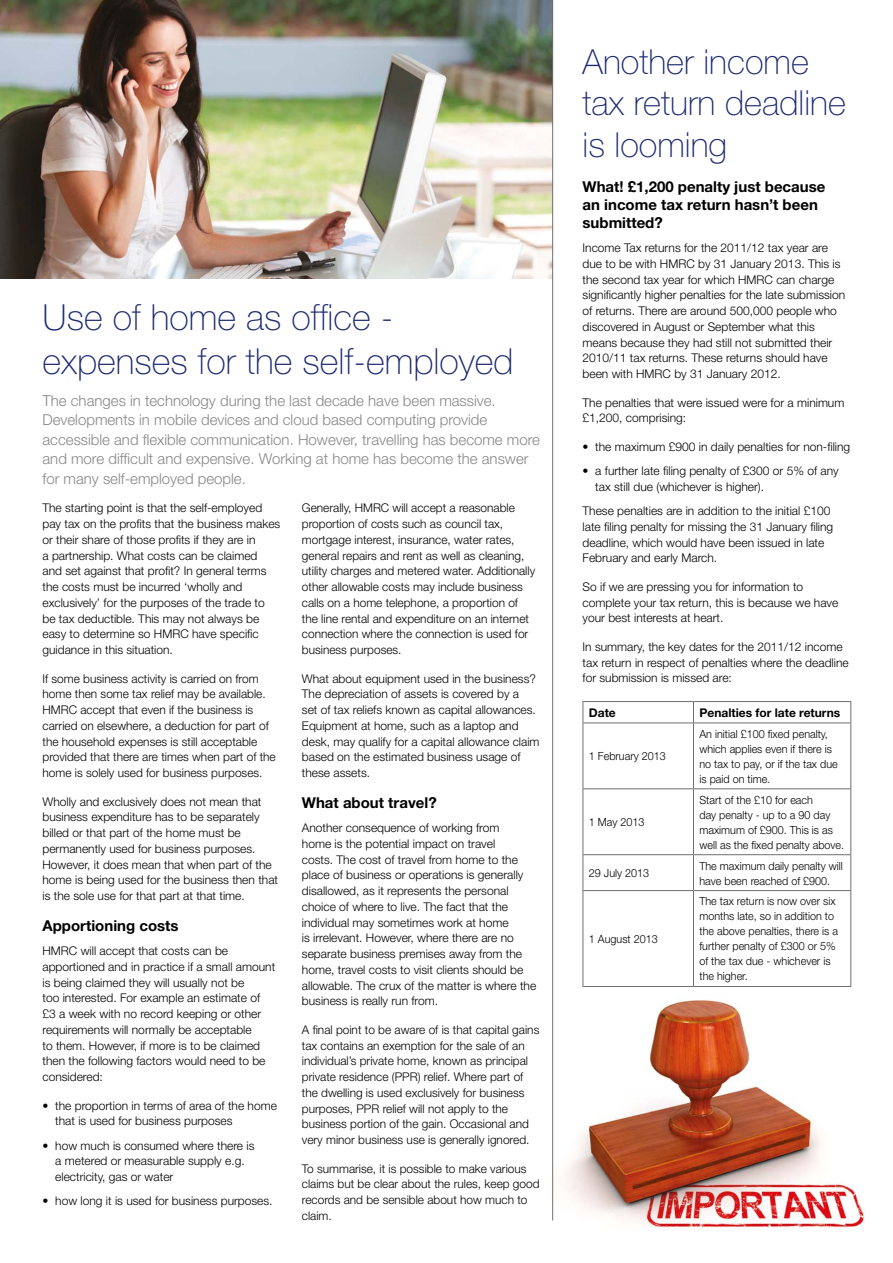
<style>
.page{position:relative;width:893px;height:1263px;background:#fff}
.page>*{position:absolute;margin:0;border:0;box-sizing:border-box;transform-origin:0 0}
.t1{font:100 36px/43.2px "Helvetica Neue";color:#1c2972}
.t2{font:100 34.5px/41.4px "Helvetica Neue";color:#1c2972}
.t3{font:300 15px/19.5px "Helvetica Neue";color:#878787}
.t4{font:700 15px/18px "Helvetica Neue";color:#000}
.t5{font:300 12px/15.8px "Helvetica Neue";color:#000}
.t6{font:700 12px "Helvetica Neue";color:#000}
.t7{font:300 11.25px/15px "Helvetica Neue";color:#000;scale:.96 1}
</style>
<div class="page">
<img style="left:552px;top:986px;width:312px;height:243px">
<img style="left:0;top:0;width:552px;height:279px">
<hr style="left:552px;top:0;width:1px;height:1220px;background:#706f6f">
<svg style="left:584px;top:723px;width:266px;height:169px"></svg>
<hr style="left:583px;top:701px;width:110px;height:1px;background:#706f6f">
<svg style="left:583px;top:702px;width:1px;height:20px"></svg>
<hr style="left:693px;top:701px;width:158px;height:1px;background:#706f6f">
<svg style="left:693px;top:702px;width:1px;height:20px"></svg>
<svg style="left:850px;top:702px;width:1px;height:20px"></svg>
<hr style="left:583px;top:722px;width:110px;height:1px;background:#706f6f">
<hr style="left:583px;top:723px;width:1px;height:65px;background:#706f6f">
<hr style="left:693px;top:722px;width:158px;height:1px;background:#706f6f">
<hr style="left:693px;top:723px;width:1px;height:65px;background:#706f6f">
<hr style="left:850px;top:723px;width:1px;height:65px;background:#706f6f">
<hr style="left:583px;top:788px;width:110px;height:1px;background:#706f6f">
<hr style="left:583px;top:789px;width:1px;height:65px;background:#706f6f">
<hr style="left:693px;top:788px;width:158px;height:1px;background:#706f6f">
<hr style="left:693px;top:789px;width:1px;height:65px;background:#706f6f">
<hr style="left:850px;top:789px;width:1px;height:65px;background:#706f6f">
<hr style="left:583px;top:854px;width:110px;height:1px;background:#706f6f">
<hr style="left:583px;top:855px;width:1px;height:35px;background:#706f6f">
<hr style="left:693px;top:854px;width:158px;height:1px;background:#706f6f">
<hr style="left:693px;top:855px;width:1px;height:35px;background:#706f6f">
<hr style="left:850px;top:855px;width:1px;height:35px;background:#706f6f">
<hr style="left:583px;top:890px;width:110px;height:1px;background:#706f6f">
<hr style="left:583px;top:891px;width:1px;height:95px;background:#706f6f">
<hr style="left:693px;top:890px;width:158px;height:1px;background:#706f6f">
<hr style="left:693px;top:891px;width:1px;height:95px;background:#706f6f">
<hr style="left:850px;top:891px;width:1px;height:95px;background:#706f6f">
<hr style="left:583px;top:986px;width:110px;height:1px;background:#706f6f">
<hr style="left:693px;top:986px;width:158px;height:1px;background:#706f6f">
<h1 class="t1" style="left:43px;top:296px;width:472px">Use of home as office - expenses for the self-employed</h1>
<p class="t3" style="left:43px;top:390px;width:499px">The changes in technology during the last decade have been massive.<br>Developments in mobile devices and cloud based computing provide accessible and flexible communication. However, travelling has become more and more difficult and expensive. Working at home has become the answer for many self-employed people.</p>
<p class="t5" style="left:43px;top:500px;width:239px">The starting point is that the self-employed pay tax on the profits that the business makes or their share of those profits if they are in<br>a partnership. What costs can be claimed<br>and set against that profit? In general terms the costs must be incurred ‘wholly and exclusively’ for the purposes of the trade to be tax deductible. This may not always be easy to determine so HMRC have specific guidance in this situation.</p>
<p class="t5" style="left:43px;top:670px;width:235px">If some business activity is carried on from home then some tax relief may be available.<br>HMRC accept that even if the business is carried on elsewhere, a deduction for part of the household expenses is still acceptable provided that there are times when part of the home is solely used for business purposes.</p>
<p class="t5" style="left:43px;top:793px;width:237px">Wholly and exclusively does not mean that business expenditure has to be separately billed or that part of the home must be permanently used for business purposes.<br>However, it does mean that when part of the home is being used for the business then that is the sole use for that part at that time.</p>
<p class="t4" style="left:43px;top:916px;width:138px">Apportioning costs</p>
<p class="t5" style="left:43px;top:943px;width:234px">HMRC will accept that costs can be apportioned and in practice if a small amount is being claimed they will usually not be<br>too interested. For example an estimate of £3 a week with no record keeping or other requirements will normally be acceptable<br>to them. However, if more is to be claimed then the following factors would need to be considered:</p>
<p class="t5" style="left:55px;top:1097px;width:223px;text-indent:-13px">• the proportion in terms of area of the home that is used for business purposes</p>
<p class="t5" style="left:55px;top:1137px;width:201px;text-indent:-13px">• how much is consumed where there is a metered or measurable supply e.g. electricity, gas or water</p>
<p class="t5" style="left:43px;top:1193px;width:232px">• how long it is used for business purposes.</p>
<p class="t5" style="left:302px;top:500px;width:235px">Generally, HMRC will accept a reasonable proportion of costs such as council tax, mortgage interest, insurance, water rates, general repairs and rent as well as cleaning, utility charges and metered water. Additionally other allowable costs may include business calls on a home telephone, a proportion of the line rental and expenditure on an internet connection where the connection is used for business purposes.</p>
<p class="t5" style="left:302px;top:670px;width:239px">What about equipment used in the business?<br>The depreciation of assets is covered by a<br>set of tax reliefs known as capital allowances.<br>Equipment at home, such as a laptop and desk, may qualify for a capital allowance claim based on the estimated business usage of these assets.</p>
<p class="t4" style="left:302px;top:793px;width:136px">What about travel?</p>
<p class="t5" style="left:302px;top:820px;width:236px">Another consequence of working from<br>home is the potential impact on travel<br>costs. The cost of travel from home to the place of business or operations is generally disallowed, as it represents the personal choice of where to live. The fact that the individual may sometimes work at home<br>is irrelevant. However, where there are no separate business premises away from the home, travel costs to visit clients should be allowable. The crux of the matter is where the business is really run from.</p>
<p class="t5" style="left:302px;top:1021px;width:239px">A final point to be aware of is that capital gains tax contains an exemption for the sale of an individual’s private home, known as principal private residence (PPR) relief. Where part of the dwelling is used exclusively for business purposes, PPR relief will not apply to the business portion of the gain. Occasional and very minor business use is generally ignored.</p>
<p class="t5" style="left:302px;top:1160px;width:239px">To summarise, it is possible to make various claims but be clear about the rules, keep good records and be sensible about how much to claim.</p>
<h2 class="t2" style="left:583px;top:41px;width:265px">Another income tax return deadline is looming</h2>
<p class="t4" style="left:583px;top:177px;width:244px">What! £1,200 penalty just because an income tax return hasn’t been submitted?</p>
<p class="t5" style="left:583px;top:240px;width:264px">Income Tax returns for the 2011/12 tax year are due to be with HMRC by 31 January 2013. This is the second tax year for which HMRC can charge significantly higher penalties for the late submission of returns. There are around 500,000 people who discovered in August or September what this means because they had still not submitted their 2010/11 tax returns. These returns should have been with HMRC by 31 January 2012.</p>
<p class="t5" style="left:583px;top:394px;width:263px">The penalties that were issued were for a minimum £1,200, comprising:</p>
<p class="t5" style="left:583px;top:438px;width:269px">• the maximum £900 in daily penalties for non-filing</p>
<p class="t5" style="left:595px;top:463px;width:245px;text-indent:-13px">• a further late filing penalty of £300 or 5% of any tax still due (whichever is higher).</p>
<p class="t5" style="left:583px;top:503px;width:252px">These penalties are in addition to the initial £100 late filing penalty for missing the 31 January filing deadline, which would have been issued in late February and early March.</p>
<p class="t5" style="left:583px;top:578px;width:257px">So if we are pressing you for information to complete your tax return, this is because we have your best interests at heart.</p>
<p class="t5" style="left:583px;top:638px;width:268px">In summary, the key dates for the 2011/12 income tax return in respect of penalties where the deadline for submission is missed are:</p>
<p class="t6" style="left:589px;top:705px;width:28px">Date</p>
<p class="t6" style="left:699px;top:705px;width:142px">Penalties for late returns</p>
<p class="t7" style="left:589px;top:748px;width:82px">1 February 2013</p>
<p class="t7" style="left:699px;top:726px;width:146px">An initial £100 fixed penalty, which applies even if there is no tax to pay, or if the tax due is paid on time.</p>
<p class="t7" style="left:589px;top:814px;width:59px">1 May 2013</p>
<p class="t7" style="left:699px;top:792px;width:152px">Start of the £10 for each<br>day penalty - up to a 90 day maximum of £900. This is as well as the fixed penalty above.</p>
<p class="t7" style="left:589px;top:865px;width:64px">29 July 2013</p>
<p class="t7" style="left:699px;top:858px;width:151px">The maximum daily penalty will have been reached of £900.</p>
<p class="t7" style="left:589px;top:931px;width:73px">1 August 2013</p>
<p class="t7" style="left:699px;top:894px;width:146px">The tax return is now over six months late, so in addition to the above penalties, there is a further penalty of £300 or 5% of the tax due - whichever is the higher.</p>
</div>
